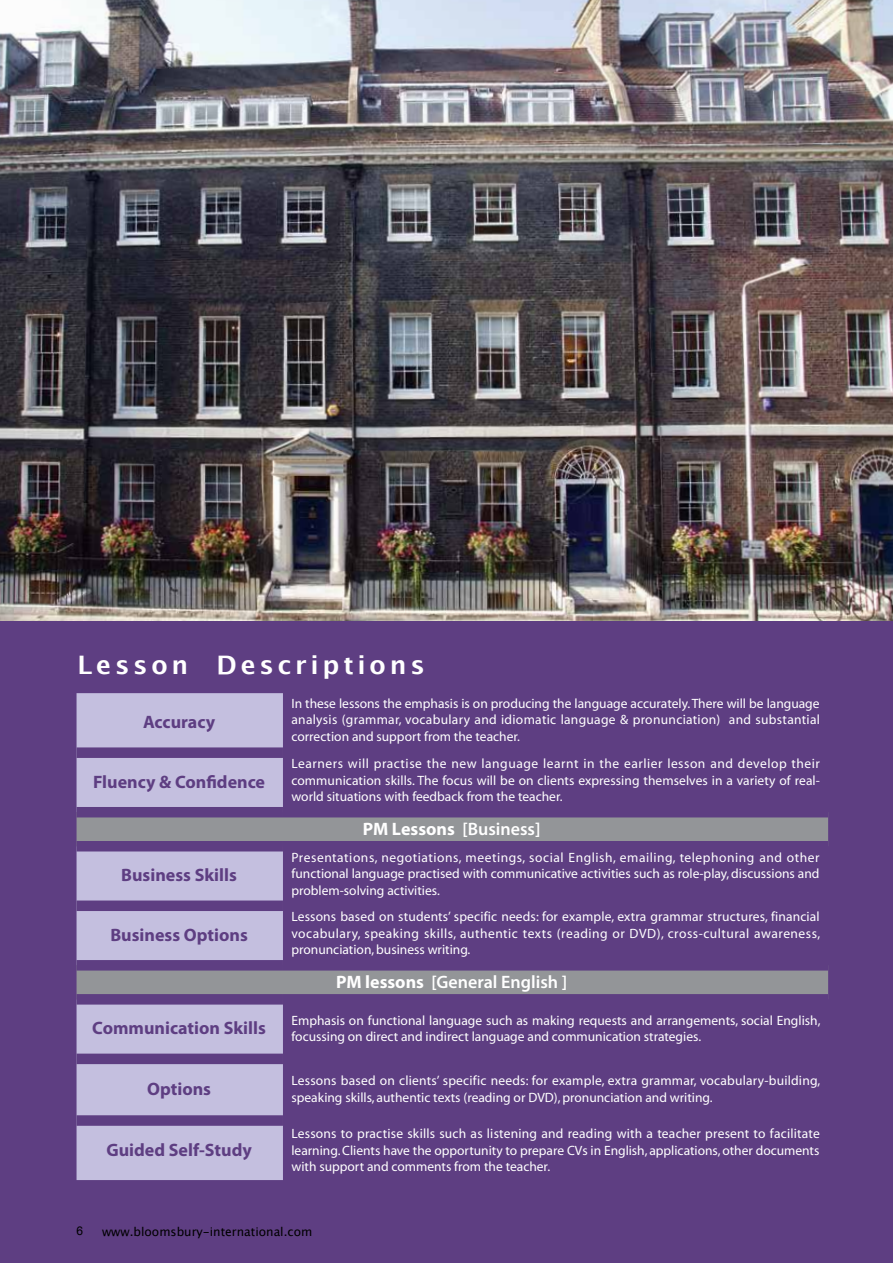
<style>
.page{position:relative;width:893px;height:1263px;background:#5e3e82}
.page>*{position:absolute;margin:0;border:0;box-sizing:border-box;transform-origin:0 0}
.t1{font:700 25.5px "Lucida Grande";letter-spacing:.15em;color:#fff}
.t2{font:700 18px "Myriad Pro";color:#5e3e82}
.t3{font:600 18px "Myriad Pro";color:#fff}
.t4{font:13.5px/16.5px "Myriad";color:#fff;text-align:justify}
.t5{font:12px "Lucida Grande";color:#000}
.t6{font:12px "Arial";color:#000}
.s1{font-weight:700}
</style>
<div class="page">
<div style="left:77px;top:693px;width:206px;height:487px;background:#c4bfdf"></div>
<svg style="left:77px;top:817px;width:751px;height:177px"></svg>
<div style="left:77px;top:747px;width:206px;height:11px;background:#5e3e82"></div>
<div style="left:77px;top:807px;width:206px;height:10px;background:#5e3e82"></div>
<div style="left:77px;top:841px;width:206px;height:10px;background:#5e3e82"></div>
<div style="left:283px;top:841px;width:545px;height:10px;background:#5e3e82"></div>
<div style="left:77px;top:900px;width:206px;height:11px;background:#5e3e82"></div>
<div style="left:283px;top:900px;width:545px;height:11px;background:#5e3e82"></div>
<div style="left:77px;top:960px;width:206px;height:10px;background:#5e3e82"></div>
<div style="left:283px;top:960px;width:545px;height:10px;background:#5e3e82"></div>
<div style="left:77px;top:994px;width:206px;height:10px;background:#5e3e82"></div>
<div style="left:77px;top:1053px;width:206px;height:11px;background:#5e3e82"></div>
<div style="left:77px;top:1115px;width:206px;height:11px;background:#5e3e82"></div>
<img style="left:0;top:0;width:893px;height:621px">
<h1 class="t1" style="left:78px;top:644px;width:349px">Lesson Descriptions</h1>
<h2 class="t2" style="left:143px;top:710px;width:74px">Accuracy</h2>
<h2 class="t2" style="left:93px;top:770px;width:174px">Fluency &amp; Confidence</h2>
<h2 class="t2" style="left:121px;top:863px;width:117px">Business Skills</h2>
<h2 class="t2" style="left:110px;top:923px;width:139px">Business Options</h2>
<p class="t4" style="left:291px;top:695px;width:530px">In these lessons the emphasis is on producing the language accurately. There will be language analysis (grammar, vocabulary and idiomatic language &amp; pronunciation) and substantial correction and support from the teacher.</p>
<p class="t4" style="left:291px;top:756px;width:530px">Learners will practise the new language learnt in the earlier lesson and develop their communication skills. The focus will be on clients expressing themselves in a variety of real&shy;world situations with feedback from the teacher.</p>
<h2 class="t3" style="left:363px;top:817px;width:179px"><span class="s1">PM Lessons</span> [Business]</h2>
<p class="t4" style="left:291px;top:849px;width:530px">Presentations, negotiations, meetings, social English, emailing, telephoning and other functional language practised with communicative activities such as role-play, discussions and problem-solving activities.</p>
<p class="t4" style="left:291px;top:909px;width:530px">Lessons based on students’ specific needs: for example, extra grammar structures, financial vocabulary, speaking skills, authentic texts (reading or DVD), cross-cultural awareness, pronunciation, business writing.</p>
<h2 class="t3" style="left:336px;top:970px;width:233px"><span class="s1">PM lessons</span> [General English ]</h2>
<h2 class="t2" style="left:92px;top:1016px;width:175px">Communication Skills</h2>
<p class="t4" style="left:291px;top:1013px;width:531px">Emphasis on functional language such as making requests and arrangements, social English, focussing on direct and indirect language and communication strategies.</p>
<h2 class="t2" style="left:147px;top:1077px;width:66px">Options</h2>
<p class="t4" style="left:291px;top:1073px;width:530px">Lessons based on clients’ specific needs: for example, extra grammar, vocabulary-building, speaking skills, authentic texts (reading or DVD), pronunciation and writing.</p>
<h2 class="t2" style="left:106px;top:1138px;width:147px">Guided Self-Study</h2>
<p class="t4" style="left:291px;top:1126px;width:530px">Lessons to practise skills such as listening and reading with a teacher present to facilitate learning. Clients have the opportunity to prepare CVs in English, applications, other documents with support and comments from the teacher.</p>
<p class="t6" style="left:77px;top:1223px;width:8px">6</p>
<p class="t5" style="left:102px;top:1225px;width:212px">www.bloomsbury-international.com</p>
</div>
